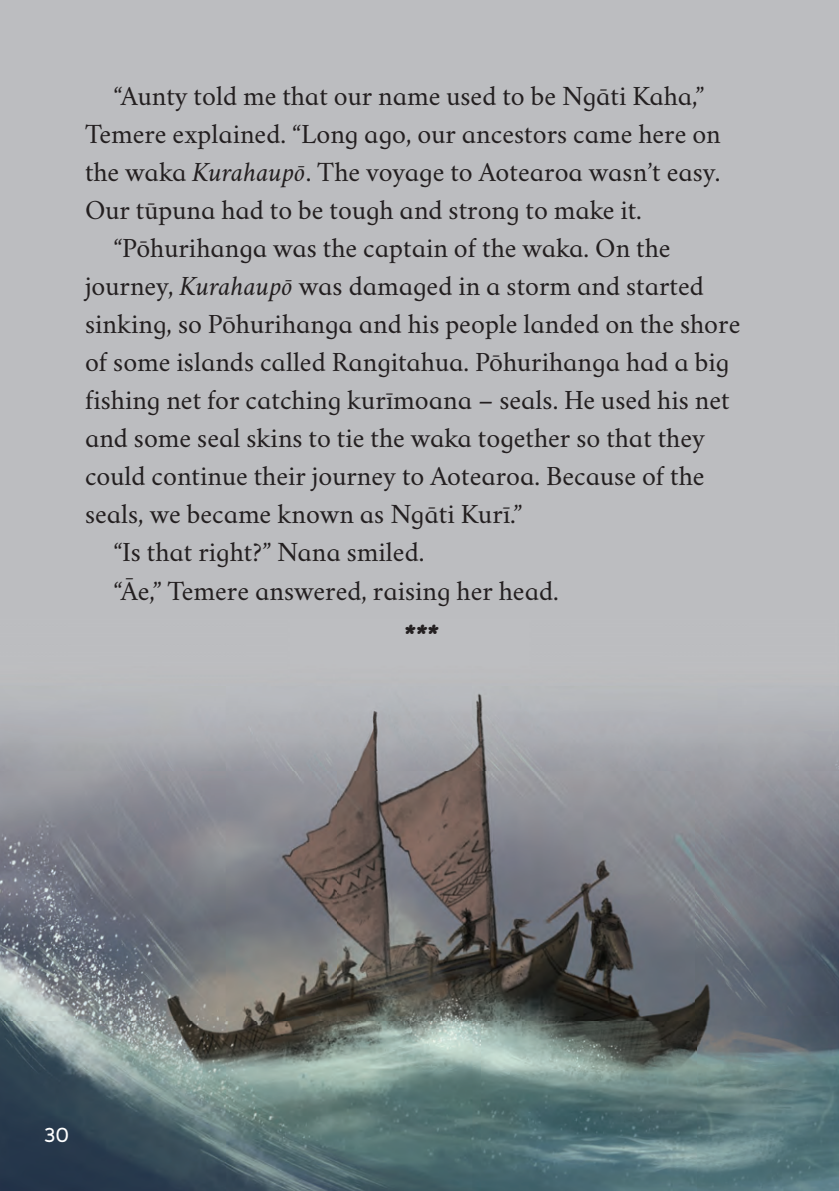
<style>
.page{position:relative;width:839px;height:1191px;background:#fff}
.page>*{position:absolute;margin:0;border:0;box-sizing:border-box;transform-origin:0 0}
.t1{font:28px "Tamaiti";color:#231f20}
.t2{font:28px "Shrikhand";color:#231f20}
.t3{font:20px "Aronui";color:#fff}
.s1{font-style:italic}
</style>
<div class="page">
<div style="left:0;top:0;width:839px;height:1190px;background:#bcbdc0"></div>
<img style="left:0;top:693px;width:839px;height:497px">
<p class="t1" style="left:113px;top:86px;width:592px">“Aunty told me that our name used to be Ngāti Kaha,”</p>
<p class="t1" style="left:85px;top:124px;width:637px">Temere explained. “Long ago, our ancestors came here on</p>
<p class="t1" style="left:85px;top:162px;width:637px">the waka <span class="s1">Kurahaupō</span>. The voyage to Aotearoa wasn’t easy.</p>
<p class="t1" style="left:85px;top:200px;width:558px">Our tūpuna had to be tough and strong to make it.</p>
<p class="t1" style="left:113px;top:238px;width:559px">“Pōhurihanga was the captain of the waka. On the</p>
<p class="t1" style="left:85px;top:276px;width:620px">journey, <span class="s1">Kurahaupō</span> was damaged in a storm and started</p>
<p class="t1" style="left:85px;top:314px;width:657px">sinking, so Pōhurihanga and his people landed on the shore</p>
<p class="t1" style="left:85px;top:352px;width:646px">of some islands called Rangitahua. Pōhurihanga had a big</p>
<p class="t1" style="left:85px;top:390px;width:646px">fishing net for catching kurīmoana – seals. He used his net</p>
<p class="t1" style="left:85px;top:428px;width:621px">and some seal skins to tie the waka together so that they</p>
<p class="t1" style="left:85px;top:466px;width:621px">could continue their journey to Aotearoa. Because of the</p>
<p class="t1" style="left:85px;top:504px;width:439px">seals, we became known as Ngāti Kurī.”</p>
<p class="t1" style="left:113px;top:542px;width:313px">“Is that right?” Nana smiled.</p>
<p class="t1" style="left:113px;top:580px;width:447px">“Āe,” Temere answered, raising her head.</p>
<p class="t2" style="left:402px;top:617px;width:36px">***</p>
<p class="t3" style="left:44px;top:1127px;width:27px">30</p>
</div>
